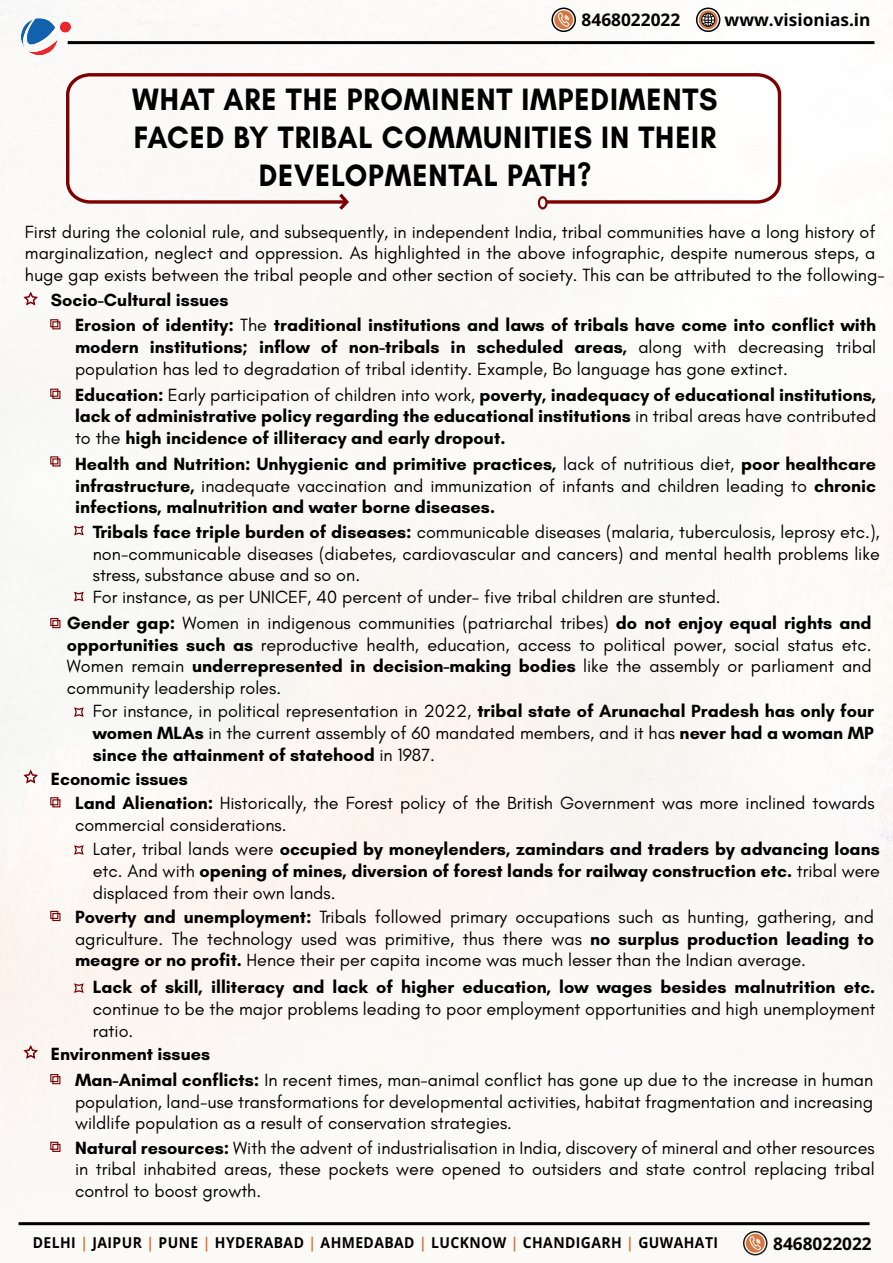
<style>
.page{position:relative;width:893px;height:1263px;background:#fff}
.page>*{position:absolute;margin:0;border:0;box-sizing:border-box;transform-origin:0 0}
.t1{font:700 31.5px/37.8px "Glacial Indifference";letter-spacing:.03em;color:#000;text-align:center;scale:.93 1}
.t2{font:18px/21.6px "Glacial Indifference";color:#000}
.t3{font:700 18px/21.6px "Glacial Indifference";color:#000;text-align:justify}
.t4{font:17.25px "Open Sans";color:#000}
.t5{font:15px "Open Sans";letter-spacing:.03em;color:#000;scale:.93 1}
.s1{font-weight:400}
.s2{font-weight:700}
.s3{color:#d37741}
</style>
<div class="page">
<div style="left:0;top:3px;width:893px;height:1253px;background:#fbf9f6"></div>
<hr style="left:18px;top:1222px;width:852px;height:3px;background:#000">
<div style="left:743px;top:1231px;width:24px;height:24px;border:2px solid #1a1a1a;border-radius:50%"></div>
<div style="left:746px;top:1234px;width:19px;height:18px;background:#d67742;border-radius:50%"></div>
<svg style="left:749px;top:1236px;width:12px;height:14px"></svg>
<img style="left:22px;top:18px;width:48px;height:36px">
<div style="left:551px;top:8px;width:25px;height:24px;border:2px solid #000;border-radius:50%"></div>
<svg style="left:554px;top:10px;width:19px;height:19px"></svg>
<svg style="left:557px;top:12px;width:13px;height:15px"></svg>
<svg style="left:699px;top:10px;width:19px;height:19px"></svg>
<div style="left:696px;top:8px;width:24px;height:24px;border:2px solid #000;border-radius:50%"></div>
<div style="left:701px;top:13px;width:14px;height:14px;border:1px solid #000;border-radius:50%"></div>
<div style="left:704px;top:13px;width:8px;height:14px;border:1px solid #000;border-radius:50%"></div>
<svg style="left:701px;top:13px;width:15px;height:13px"></svg>
<hr style="left:68px;top:41px;width:806px;height:3px;background:#000">
<svg style="left:64px;top:71px;width:719px;height:134px"></svg>
<svg style="left:336px;top:190px;width:15px;height:23px"></svg>
<div style="left:538px;top:196px;width:10px;height:13px;border:2px solid #7e0000;border-radius:50%"></div>
<svg style="left:22px;top:291px;width:18px;height:16px"></svg>
<div style="left:50px;top:319px;width:8px;height:8px;border:1px solid #7e0000"></div>
<div style="left:52px;top:321px;width:8px;height:8px;border:1px solid #7e0000"></div>
<div style="left:50px;top:618px;width:8px;height:8px;border:1px solid #7e0000"></div>
<div style="left:52px;top:620px;width:8px;height:8px;border:1px solid #7e0000"></div>
<div style="left:50px;top:389px;width:8px;height:8px;border:1px solid #7e0000"></div>
<div style="left:52px;top:391px;width:8px;height:8px;border:1px solid #7e0000"></div>
<svg style="left:22px;top:769px;width:18px;height:16px"></svg>
<div style="left:50px;top:797px;width:8px;height:8px;border:1px solid #7e0000"></div>
<div style="left:52px;top:799px;width:8px;height:8px;border:1px solid #7e0000"></div>
<svg style="left:22px;top:1044px;width:18px;height:16px"></svg>
<div style="left:50px;top:1074px;width:8px;height:8px;border:1px solid #7e0000"></div>
<div style="left:52px;top:1076px;width:8px;height:8px;border:1px solid #7e0000"></div>
<div style="left:50px;top:1142px;width:8px;height:8px;border:1px solid #7e0000"></div>
<div style="left:52px;top:1144px;width:8px;height:8px;border:1px solid #7e0000"></div>
<div style="left:52px;top:458px;width:8px;height:8px;border:1px solid #7e0000"></div>
<svg style="left:73px;top:525px;width:12px;height:11px"></svg>
<svg style="left:73px;top:706px;width:12px;height:12px"></svg>
<svg style="left:73px;top:844px;width:12px;height:12px"></svg>
<div style="left:50px;top:911px;width:8px;height:8px;border:1px solid #7e0000"></div>
<div style="left:52px;top:913px;width:8px;height:8px;border:1px solid #7e0000"></div>
<svg style="left:73px;top:982px;width:12px;height:12px"></svg>
<svg style="left:73px;top:591px;width:12px;height:11px"></svg>
<p class="t4" style="left:582px;top:8px;width:100px">8468022022</p>
<p class="t4" style="left:725px;top:8px;width:147px">www.visionias.in</p>
<h1 class="t1" style="left:132px;top:80px;width:631px">WHAT ARE THE PROMINENT IMPEDIMENTS<br>FACED BY TRIBAL COMMUNITIES IN THEIR<br>DEVELOPMENTAL PATH?</h1>
<p class="t2" style="left:25px;top:221px;width:861px">First during the colonial rule, and subsequently, in independent India, tribal communities have a long history of marginalization, neglect and oppression. As highlighted in the above infographic, despite numerous steps, a huge gap exists between the tribal people and other section of society. This can be attributed to the following-</p>
<p class="t3" style="left:75px;top:288px;width:803px;line-height:24.9px;text-indent:-24px">Socio-Cultural issues<br>Erosion of identity: <span class="s1">The</span> traditional institutions and laws of tribals have come into conflict with</p>
<p class="t2" style="left:75px;top:336px;width:803px"><span class="s2">modern institutions; inflow of non-tribals in scheduled areas,</span> along with decreasing tribal population has led to degradation of tribal identity. Example, Bo language has gone extinct.</p>
<p class="t3" style="left:75px;top:383px;width:803px">Education: <span class="s1">Early participation of children into work,</span> poverty, inadequacy of educational institutions, lack of administrative policy regarding the educational institutions <span class="s1">in tribal areas have contributed to the</span> high incidence of illiteracy and early dropout.</p>
<p class="t3" style="left:75px;top:453px;width:803px">Health and Nutrition: Unhygienic and primitive practices, <span class="s1">lack of nutritious diet,</span> poor healthcare infrastructure, <span class="s1">inadequate vaccination and immunization of infants and children leading to</span> chronic infections, malnutrition and water borne diseases.</p>
<p class="t2" style="left:93px;top:522px;width:788px"><span class="s2">Tribals face triple burden of diseases:</span> communicable diseases (malaria, tuberculosis, leprosy etc.), non-communicable diseases (diabetes, cardiovascular and cancers) and mental health problems like stress, substance abuse and so on.<br>For instance, as per UNICEF, 40 percent of under- five tribal children are stunted.</p>
<p class="t2" style="left:67px;top:612px;width:806px;text-align:justify"><span class="s2">Gender gap:</span> Women in indigenous communities (patriarchal tribes) <span class="s2">do not enjoy equal rights and opportunities such as</span> reproductive health, education, access to political power, social status etc.<br>Women remain <span class="s2">underrepresented in decision-making bodies</span> like the assembly or parliament and community leadership roles.</p>
<p class="t2" style="left:93px;top:701px;width:783px;text-align:justify">For instance, in political representation in 2022, <span class="s2">tribal state of Arunachal Pradesh has only four women MLAs</span> in the current assembly of 60 mandated members, and it has <span class="s2">never had a woman MP since the attainment of statehood</span> in 1987.</p>
<p class="t2" style="left:75px;top:766px;width:801px;line-height:24.9px;text-indent:-24px"><span class="s2">Economic issues<br>Land Alienation:</span> Historically, the Forest policy of the British Government was more inclined towards</p>
<p class="t2" style="left:75px;top:814px;width:213px">commercial considerations.</p>
<p class="t3" style="left:93px;top:838px;width:789px"><span class="s1">Later, tribal lands were</span> occupied by moneylenders, zamindars and traders by advancing loans <span class="s1">etc. And with</span> opening of mines, diversion of forest lands for railway construction etc. <span class="s1">tribal were displaced from their own lands.</span></p>
<p class="t2" style="left:75px;top:906px;width:800px;text-align:justify"><span class="s2">Poverty and unemployment:</span> Tribals followed primary occupations such as hunting, gathering, and agriculture. The technology used was primitive, thus there was <span class="s2">no surplus production leading to meagre or no profit.</span> Hence their per capita income was much lesser than the Indian average.</p>
<p class="t3" style="left:93px;top:976px;width:784px">Lack of skill, illiteracy and lack of higher education, low wages besides malnutrition etc.</p>
<p class="t2" style="left:93px;top:998px;width:784px">continue to be the major problems leading to poor employment opportunities and high unemployment ratio.</p>
<p class="t2" style="left:75px;top:1041px;width:800px;line-height:26.4px;text-indent:-24px"><span class="s2">Environment issues<br>Man-Animal conflicts:</span> In recent times, man-animal conflict has gone up due to the increase in human</p>
<p class="t2" style="left:75px;top:1091px;width:800px">population, land-use transformations for developmental activities, habitat fragmentation and increasing wildlife population as a result of conservation strategies.</p>
<p class="t2" style="left:75px;top:1137px;width:801px;text-align:justify"><span class="s2">Natural resources:</span> With the advent of industrialisation in India, discovery of mineral and other resources in tribal inhabited areas, these pockets were opened to outsiders and state control replacing tribal control to boost growth.</p>
<p class="t5" style="left:33px;top:1232px;width:738px">DELHI <span class="s3">|</span> JAIPUR <span class="s3">|</span> PUNE <span class="s3">|</span> HYDERABAD <span class="s3">|</span> AHMEDABAD <span class="s3">|</span> LUCKNOW <span class="s3">|</span> CHANDIGARH <span class="s3">|</span> GUWAHATI</p>
<p class="t4" style="left:773px;top:1231px;width:100px">8468022022</p>
</div>
